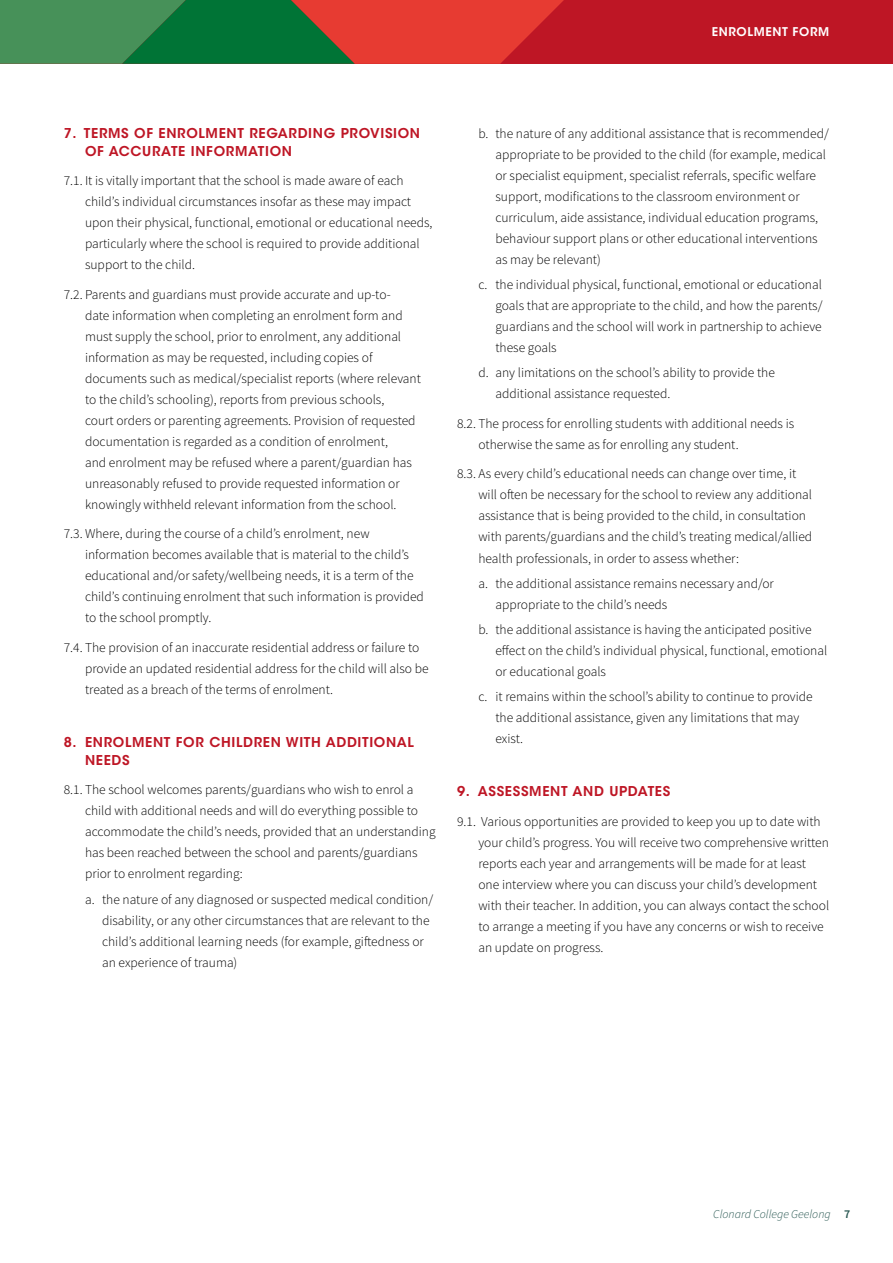
<style>
.page{position:relative;width:893px;height:1263px;background:#fff}
.page>*{position:absolute;margin:0;border:0;box-sizing:border-box;transform-origin:0 0}
.t1{font:300 13.5px/21px "Source Sans Pro";color:#000}
.t2{font:600 13.5px/18px "ITC Avant Garde Std";letter-spacing:.05em;color:#be1625}
.t3{font:italic 300 12px "Source Sans Pro";color:#24544e}
.t4{font:600 12px "ITC Avant Garde Std";letter-spacing:.05em;color:#fff}
.s1{font-weight:600;font-style:normal}
</style>
<div class="page">
<div style="left:0;top:0;width:893px;height:64px;background:#be1625"></div>
<svg style="left:0;top:0;width:564px;height:64px;background:#73613d"></svg>
<p class="t4" style="left:712px;top:27px;width:119px">ENROLMENT FORM</p>
<p class="t2" style="left:85px;top:124px;width:337px;text-indent:-21px">7. TERMS OF ENROLMENT REGARDING PROVISION<br>OF ACCURATE INFORMATION</p>
<p class="t1" style="left:85px;top:171px;width:349px;text-indent:-21px">7.1. It is vitally important that the school is made aware of each child’s individual circumstances insofar as these may impact upon their physical, functional, emotional or educational needs, particularly where the school is required to provide additional support to the child.</p>
<p class="t1" style="left:85px;top:285px;width:337px;text-indent:-21px">7.2. Parents and guardians must provide accurate and up-to-<br>date information when completing an enrolment form and must supply the school, prior to enrolment, any additional information as may be requested, including copies of documents such as medical/specialist reports (where relevant to the child’s schooling), reports from previous schools,<br>court orders or parenting agreements. Provision of requested documentation is regarded as a condition of enrolment,<br>and enrolment may be refused where a parent/guardian has unreasonably refused to provide requested information or knowingly withheld relevant information from the school.</p>
<p class="t1" style="left:85px;top:524px;width:340px;text-indent:-21px">7.3. Where, during the course of a child’s enrolment, new information becomes available that is material to the child’s educational and/or safety/wellbeing needs, it is a term of the child’s continuing enrolment that such information is provided to the school promptly.</p>
<p class="t1" style="left:85px;top:638px;width:345px;text-indent:-21px">7.4. The provision of an inaccurate residential address or failure to provide an updated residential address for the child will also be treated as a breach of the terms of enrolment.</p>
<p class="t2" style="left:85px;top:733px;width:330px;text-indent:-21px">8. ENROLMENT FOR CHILDREN WITH ADDITIONAL<br>NEEDS</p>
<p class="t1" style="left:85px;top:780px;width:352px;text-indent:-21px">8.1. The school welcomes parents/guardians who wish to enrol a child with additional needs and will do everything possible to accommodate the child’s needs, provided that an understanding has been reached between the school and parents/guardians prior to enrolment regarding:</p>
<p class="t1" style="left:102px;top:890px;width:333px;text-indent:-17px">a. the nature of any diagnosed or suspected medical condition/ disability, or any other circumstances that are relevant to the child’s additional learning needs (for example, giftedness or an experience of trauma)</p>
<p class="t1" style="left:495px;top:124px;width:335px;text-indent:-17px">b. the nature of any additional assistance that is recommended/ appropriate to be provided to the child (for example, medical or specialist equipment, specialist referrals, specific welfare support, modifications to the classroom environment or curriculum, aide assistance, individual education programs, behaviour support plans or other educational interventions as may be relevant)</p>
<p class="t1" style="left:495px;top:275px;width:329px;text-align:justify;text-indent:-17px">c. the individual physical, functional, emotional or educational goals that are appropriate to the child, and how the parents/ guardians and the school will work in partnership to achieve these goals</p>
<p class="t1" style="left:495px;top:364px;width:281px;text-indent:-17px">d. any limitations on the school’s ability to provide the additional assistance requested.</p>
<p class="t1" style="left:478px;top:414px;width:317px;text-indent:-21px">8.2. The process for enrolling students with additional needs is otherwise the same as for enrolling any student.</p>
<p class="t1" style="left:478px;top:465px;width:335px;text-indent:-21px">8.3. As every child’s educational needs can change over time, it will often be necessary for the school to review any additional assistance that is being provided to the child, in consultation with parents/guardians and the child’s treating medical/allied health professionals, in order to assess whether:</p>
<p class="t1" style="left:495px;top:574px;width:280px;text-indent:-17px">a. the additional assistance remains necessary and/or appropriate to the child’s needs</p>
<p class="t1" style="left:495px;top:620px;width:333px;text-indent:-17px">b. the additional assistance is having the anticipated positive effect on the child’s individual physical, functional, emotional or educational goals</p>
<p class="t1" style="left:495px;top:687px;width:319px;text-indent:-17px">c. it remains within the school’s ability to continue to provide the additional assistance, given any limitations that may exist.</p>
<p class="t2" style="left:457px;top:783px;width:215px">9. ASSESSMENT AND UPDATES</p>
<p class="t1" style="left:478px;top:812px;width:352px;text-indent:-21px">9.1. Various opportunities are provided to keep you up to date with your child’s progress. You will receive two comprehensive written reports each year and arrangements will be made for at least one interview where you can discuss your child’s development with their teacher. In addition, you can always contact the school to arrange a meeting if you have any concerns or wish to receive an update on progress.</p>
<p class="t3" style="left:713px;top:1209px;width:139px">Clonard College Geelong <span class="s1">7</span></p>
</div>
